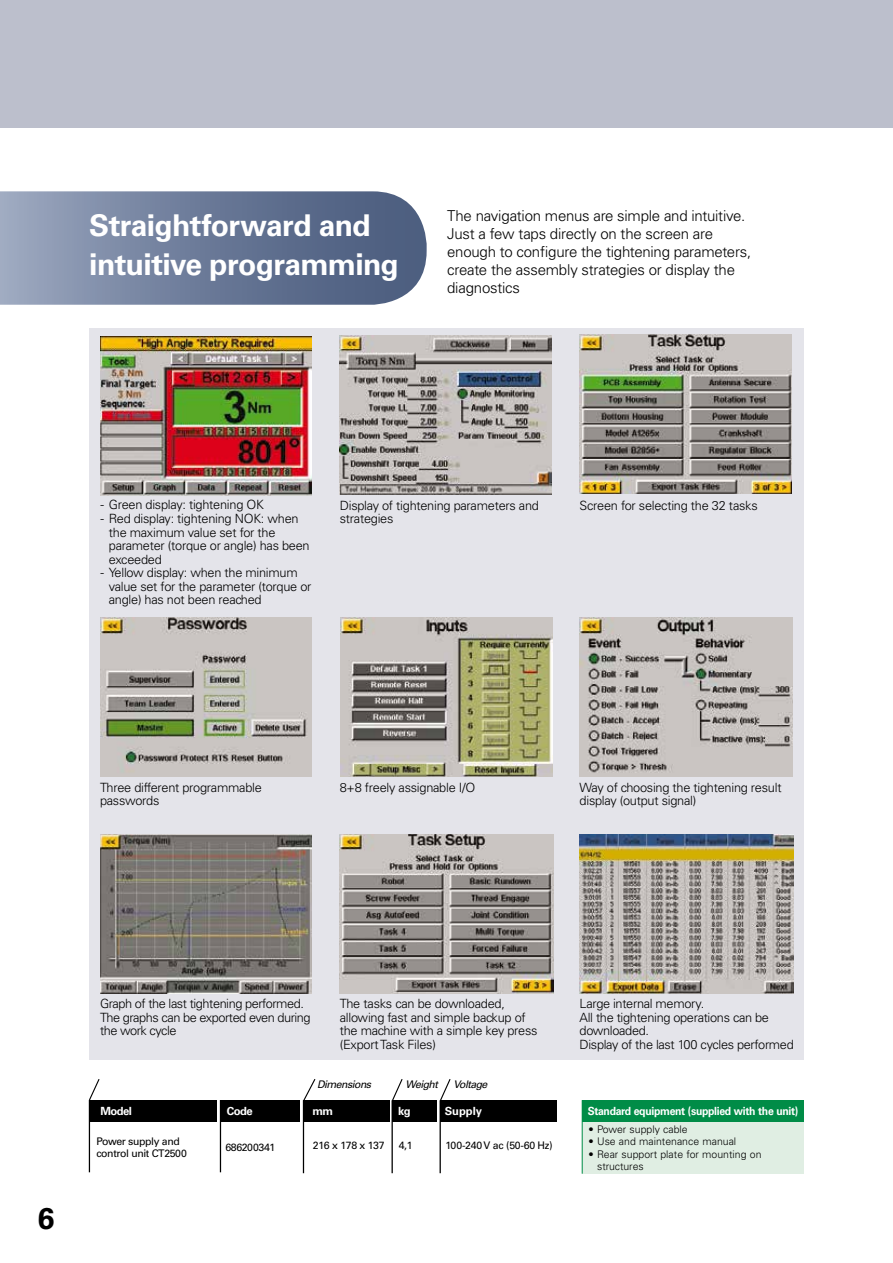
<style>
.page{position:relative;width:893px;height:1263px;background:#fff}
.page>*{position:absolute;margin:0;border:0;box-sizing:border-box;transform-origin:0 0}
.t1{font:700 30px/39px "Univers LT Std";letter-spacing:-.02em;color:#fff}
.t2{font:700 30px "Univers LT Std";color:#000}
.t3{font:300 15px/18px "Univers LT Std";letter-spacing:-.015em;color:#000}
.t4{font:300 12.75px/13.5px "Univers LT Std";letter-spacing:-.02em;color:#000}
.t5{font:700 11.25px "Univers LT Std";letter-spacing:-.03em;color:#fff;scale:.93 1}
.t6{font:700 11.25px "Univers LT Std";letter-spacing:-.03em;color:#fff}
.t7{font:300 10.5px/11.7px "Univers LT Std";color:#000}
.t8{font:10.5px/12px "Univers LT Std";letter-spacing:-.035em;color:#000}
.t9{font:italic 10.5px "Univers LT Std";letter-spacing:-.05em;color:#000}
</style>
<div class="page">
<div style="left:89px;top:328px;width:715px;height:731px;background:#e4e4ea"></div>
<img style="left:580px;top:335px;width:211px;height:159px">
<img style="left:340px;top:617px;width:212px;height:159px">
<img style="left:580px;top:617px;width:213px;height:159px">
<img style="left:100px;top:835px;width:212px;height:158px">
<img style="left:340px;top:336px;width:212px;height:158px">
<img style="left:100px;top:336px;width:212px;height:159px">
<img style="left:340px;top:835px;width:214px;height:159px">
<img style="left:580px;top:835px;width:213px;height:159px">
<img style="left:100px;top:617px;width:212px;height:159px">
<div style="left:303px;top:1100px;width:87px;height:21px;background:#000"></div>
<div style="left:220px;top:1100px;width:80px;height:21px;background:#000"></div>
<div style="left:89px;top:1100px;width:128px;height:21px;background:#000"></div>
<svg style="left:89px;top:1079px;width:227px;height:23px"></svg>
<div style="left:440px;top:1100px;width:117px;height:21px;background:#000"></div>
<svg style="left:439px;top:1079px;width:12px;height:23px"></svg>
<div style="left:392px;top:1100px;width:45px;height:21px;background:#000"></div>
<svg style="left:391px;top:1079px;width:12px;height:23px"></svg>
<hr style="left:303px;top:1100px;width:1px;height:73px;background:#000">
<hr style="left:89px;top:1100px;width:1px;height:72px;background:#000">
<hr style="left:392px;top:1100px;width:1px;height:73px;background:#000">
<hr style="left:440px;top:1100px;width:1px;height:73px;background:#000">
<hr style="left:220px;top:1100px;width:1px;height:72px;background:#000">
<div style="left:583px;top:1121px;width:221px;height:53px;background:#e0eee3"></div>
<div style="left:583px;top:1100px;width:221px;height:21px;background:#008c47"></div>
<hr style="left:582px;top:1100px;width:1px;height:74px;background:#008c47">
<div style="left:0;top:0;width:893px;height:128px;background:#bcbfcc"></div>
<svg style="left:0;top:191px;width:427px;height:114px;background:#72819d"></svg>
<h1 class="t1" style="left:89px;top:206px;width:311px">Straightforward and intuitive programming</h1>
<p class="t3" style="left:447px;top:206px;width:306px">The navigation menus are simple and intuitive.<br>Just a few taps directly on the screen are enough to configure the tightening parameters, create the assembly strategies or display the diagnostics</p>
<p class="t4" style="left:101px;top:498px;width:165px">- Green display: tightening OK</p>
<p class="t4" style="left:109px;top:512px;width:202px;text-indent:-8px">- Red display: tightening NOK: when the maximum value set for the parameter (torque or angle) has been exceeded</p>
<p class="t4" style="left:109px;top:566px;width:204px;text-indent:-8px">- Yellow display: when the minimum value set for the parameter (torque or angle) has not been reached</p>
<p class="t4" style="left:340px;top:498px;width:201px">Display of tightening parameters and strategies</p>
<p class="t4" style="left:580px;top:498px;width:180px">Screen for selecting the 32 tasks</p>
<p class="t4" style="left:100px;top:781px;width:163px">Three different programmable passwords</p>
<p class="t4" style="left:340px;top:781px;width:137px">8+8 freely assignable I/O</p>
<p class="t4" style="left:580px;top:781px;width:203px">Way of choosing the tightening result display (output signal)</p>
<h1 class="t2" style="left:38px;top:1201px;width:18px">6</h1>
<p class="t4" style="left:100px;top:997px;width:212px">Graph of the last tightening performed.<br>The graphs can be exported even during the work cycle</p>
<p class="t4" style="left:340px;top:997px;width:199px">The tasks can be downloaded, allowing fast and simple backup of the machine with a simple key press (ExportTask Files)</p>
<p class="t4" style="left:580px;top:997px;width:216px">Large internal memory.<br>All the tightening operations can be downloaded.<br>Display of the last 100 cycles performed</p>
<p class="t9" style="left:317px;top:1078px;width:56px">Dimensions</p>
<p class="t9" style="left:406px;top:1078px;width:34px">Weight</p>
<p class="t9" style="left:453px;top:1078px;width:35px">Voltage</p>
<p class="t6" style="left:100px;top:1104px;width:33px">Model</p>
<p class="t6" style="left:227px;top:1104px;width:27px">Code</p>
<p class="t6" style="left:312px;top:1104px;width:22px">mm</p>
<p class="t8" style="left:96px;top:1135px;width:92px">Power supply and control unit CT2500</p>
<p class="t8" style="left:225px;top:1141px;width:52px">686200341</p>
<p class="t8" style="left:313px;top:1140px;width:73px">216 x 178 x 137</p>
<p class="t6" style="left:398px;top:1104px;width:14px">kg</p>
<p class="t6" style="left:445px;top:1104px;width:39px">Supply</p>
<p class="t8" style="left:399px;top:1140px;width:16px">4,1</p>
<p class="t8" style="left:445px;top:1140px;width:109px">100-240 V ac (50-60 Hz)</p>
<p class="t5" style="left:588px;top:1105px;width:228px">Standard equipment (supplied with the unit)</p>
<p class="t7" style="left:589px;top:1123px;width:101px">• Power supply cable</p>
<p class="t7" style="left:589px;top:1135px;width:149px">• Use and maintenance manual</p>
<p class="t7" style="left:597px;top:1148px;width:166px;text-indent:-9px">• Rear support plate for mounting on structures</p>
</div>
